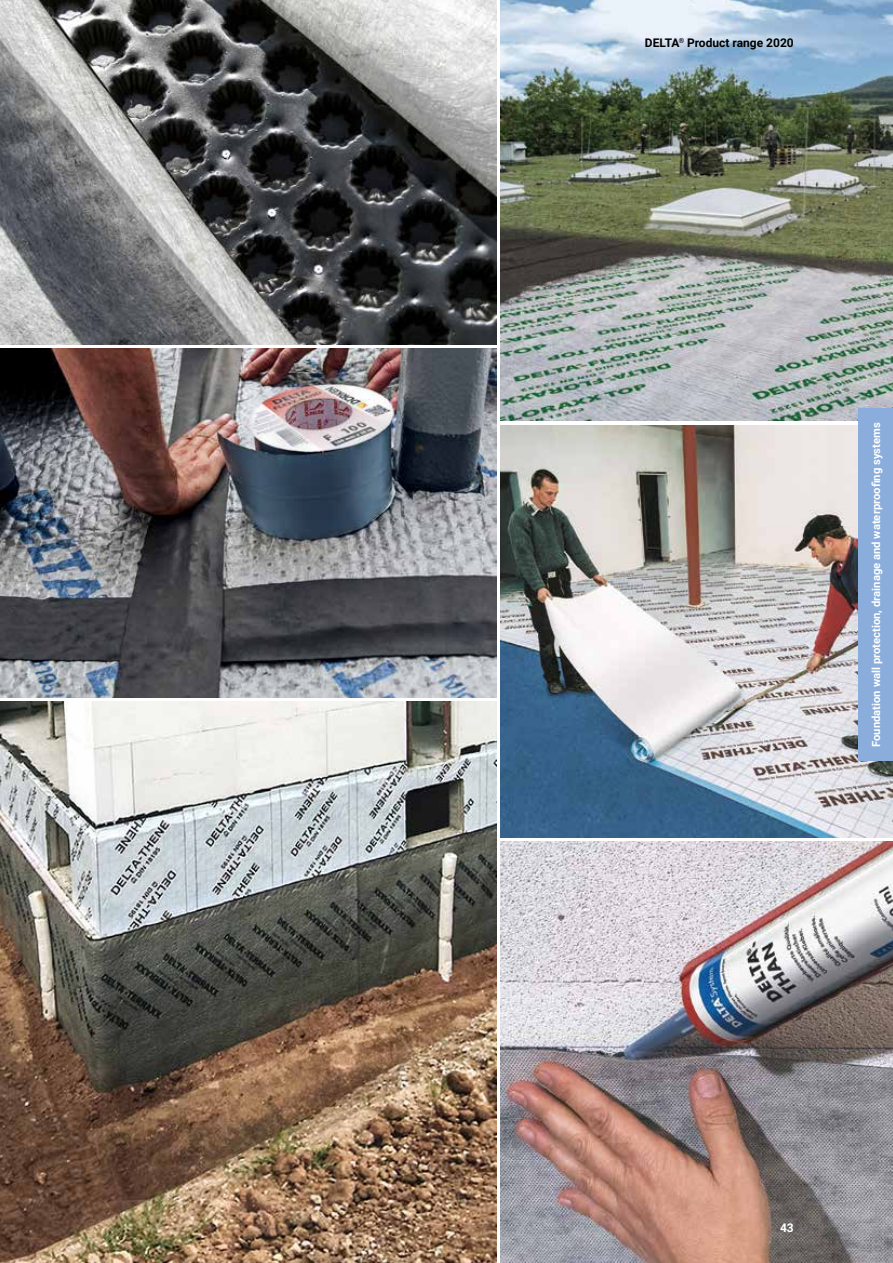
<style>
.page{position:relative;width:893px;height:1263px;background:#fff}
.page>*{position:absolute;margin:0;border:0;box-sizing:border-box;transform-origin:0 0}
.t1{font:700 12px "Roboto";color:#000}
.t2{font:700 12px "Roboto";color:#fff}
.t3{font:700 11.25px "Roboto";color:#fff}
</style>
<div class="page">
<img style="left:0;top:0;width:496px;height:344px">
<img style="left:0;top:702px;width:496px;height:561px">
<img style="left:500px;top:425px;width:393px;height:413px">
<img style="left:500px;top:842px;width:393px;height:421px">
<img style="left:500px;top:0;width:393px;height:421px">
<img style="left:0;top:349px;width:496px;height:348px">
<div style="left:859px;top:408px;width:34px;height:353px;background:#8baddc"></div>
<p class="t1" style="left:645px;top:34px;width:150px">DELTA<sup>®</sup> Product range 2020</p>
<p class="t3" style="left:868px;top:747px;width:326px;rotate:-90deg">Foundation wall protection, drainage and waterproofing systems</p>
<p class="t2" style="left:780px;top:1219px;width:15px">43</p>
</div>
